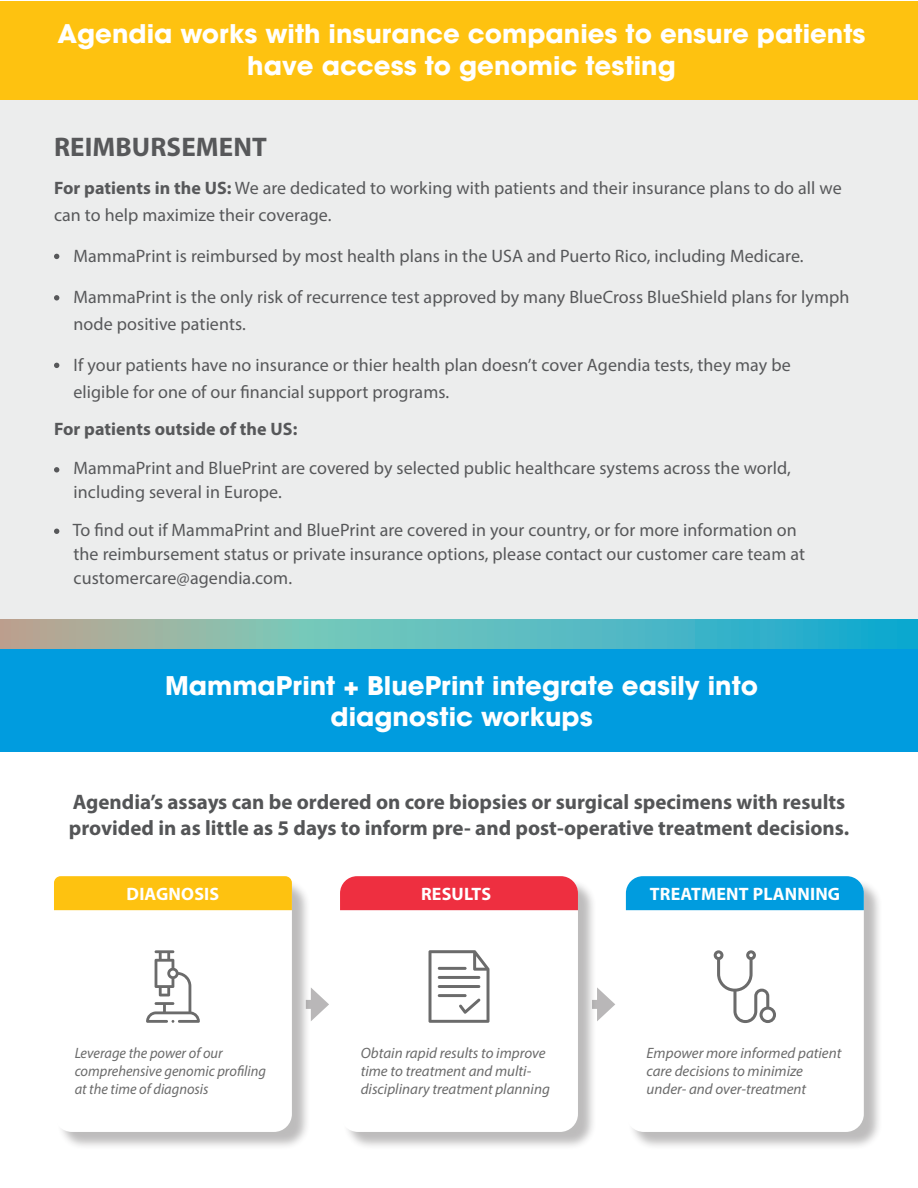
<style>
.page{position:relative;width:918px;height:1188px;background:#fff}
.page>*{position:absolute;margin:0;border:0;box-sizing:border-box;transform-origin:0 0}
.t1{font:700 27px "Myriad Pro";letter-spacing:.005em;color:#57585a}
.t2{font:700 25.5px/31.5px "Avant Garde LT";color:#fff;text-align:center}
.t3{font:700 21px/25.5px "Myriad Pro";color:#545557}
.t4{font:18px/27px "Myriad Pro";letter-spacing:.005em;color:#57585a}
.t5{font:700 18px "Myriad Pro";letter-spacing:.01em;color:#fff}
.t6{font:italic 15px/18px "Myriad Pro";color:#6b6b6b}
.t7{font:italic 15px/18px "Myriad Pro";color:#6b6b6b;scale:.96 1}
.s1{font-weight:700}
</style>
<div class="page">
<div style="left:0;top:98px;width:918px;height:522px;background:#eceded"></div>
<svg style="left:0;top:620px;width:918px;height:30px;background:#62b6ba"></svg>
<div style="left:56px;top:879px;width:255px;height:271px;background:#231f20;opacity:.3"></div>
<div style="left:54px;top:876px;width:238px;height:256px;background:#fff;border-radius:18px"></div>
<div style="left:306px;top:1000px;width:12px;height:9px;background:#b6b5b5"></div>
<svg style="left:311px;top:988px;width:18px;height:33px"></svg>
<div style="left:54px;top:876px;width:238px;height:34px;background:#fec210"></div>
<div style="left:342px;top:879px;width:255px;height:271px;background:#231f20;opacity:.3"></div>
<div style="left:340px;top:876px;width:238px;height:256px;background:#fff;border-radius:18px"></div>
<div style="left:340px;top:876px;width:238px;height:34px;background:#ee2f40"></div>
<div style="left:628px;top:879px;width:255px;height:271px;background:#231f20;opacity:.3"></div>
<div style="left:626px;top:876px;width:238px;height:256px;background:#fff;border-radius:18px"></div>
<div style="left:626px;top:876px;width:238px;height:34px;background:#009cdf"></div>
<svg style="left:146px;top:950px;width:54px;height:73px"></svg>
<svg style="left:429px;top:950px;width:61px;height:73px"></svg>
<svg style="left:714px;top:950px;width:62px;height:73px"></svg>
<div style="left:592px;top:1000px;width:12px;height:9px;background:#b6b5b5"></div>
<svg style="left:597px;top:987px;width:18px;height:34px"></svg>
<div style="left:0;top:650px;width:918px;height:102px;background:#009cdf"></div>
<div style="left:0;top:1px;width:918px;height:99px;background:#fec210"></div>
<svg style="left:54px;top:254px;width:5px;height:5px"></svg>
<svg style="left:54px;top:363px;width:5px;height:5px"></svg>
<svg style="left:54px;top:467px;width:5px;height:6px"></svg>
<svg style="left:54px;top:529px;width:5px;height:5px"></svg>
<svg style="left:54px;top:295px;width:5px;height:6px"></svg>
<p class="t2" style="left:58px;top:18px;width:809px">Agendia works with insurance companies to ensure patients have access to genomic testing</p>
<p class="t1" style="left:54px;top:130px;width:215px">REIMBURSEMENT</p>
<p class="t4" style="left:54px;top:174px;width:789px"><span class="s1">For patients in the US:</span> We are dedicated to working with patients and their insurance plans to do all we can to help maximize their coverage.</p>
<p class="t4" style="left:74px;top:242px;width:732px">MammaPrint is reimbursed by most health plans in the USA and Puerto Rico, including Medicare.</p>
<p class="t4" style="left:74px;top:283px;width:777px">MammaPrint is the only risk of recurrence test approved by many BlueCross BlueShield plans for lymph node positive patients.</p>
<p class="t4" style="left:74px;top:351px;width:719px">If your patients have no insurance or thier health plan doesn’t cover Agendia tests, they may be eligible for one of our financial support programs.</p>
<p class="t4" style="left:74px;top:410px;width:719px;line-height:39px;text-indent:-20px"><span class="s1">For patients outside of the US:<br></span>MammaPrint and BluePrint are covered by selected public healthcare systems across the world,</p>
<p class="t4" style="left:74px;top:479px;width:210px">including several in Europe.</p>
<p class="t4" style="left:73px;top:518px;width:734px;line-height:24px">To find out if MammaPrint and BluePrint are covered in your country, or for more information on the reimbursement status or private insurance options, please contact our customer care team at customercare@agendia.com.</p>
<p class="t2" style="left:165px;top:669px;width:595px">MammaPrint + BluePrint integrate easily into diagnostic workups</p>
<p class="t3" style="left:69px;top:789px;width:782px">Agendia’s assays can be ordered on core biopsies or surgical specimens with results provided in as little as 5 days to inform pre- and post-operative treatment decisions.</p>
<p class="t5" style="left:127px;top:882px;width:94px">DIAGNOSIS</p>
<p class="t5" style="left:421px;top:882px;width:72px">RESULTS</p>
<p class="t5" style="left:650px;top:882px;width:192px">TREATMENT PLANNING</p>
<p class="t7" style="left:75px;top:1043px;width:201px">Leverage the power of our comprehensive genomic profiling at the time of diagnosis</p>
<p class="t6" style="left:361px;top:1043px;width:191px">Obtain rapid results to improve time to treatment and multi&shy;disciplinary treatment planning</p>
<p class="t6" style="left:647px;top:1043px;width:196px">Empower more informed patient care decisions to minimize under- and over-treatment</p>
</div>
